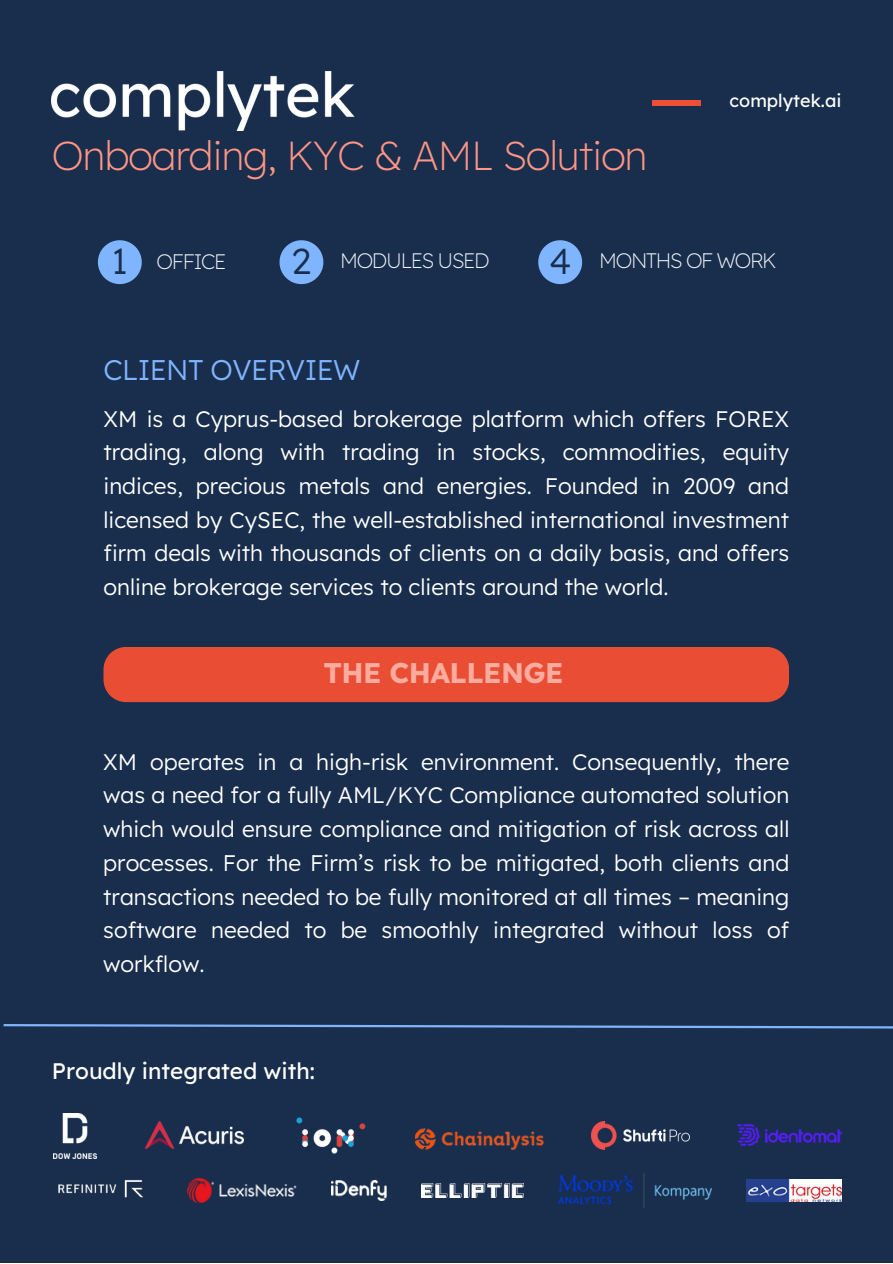
<style>
.page{position:relative;width:893px;height:1264px;background:#fff}
.page>*{position:absolute;margin:0;border:0;box-sizing:border-box;transform-origin:0 0}
.t1{font:200 40.5px "Lexend";letter-spacing:-.02em;color:#ff9584}
.t2{font:300 36px "Lexend";color:#192e4c}
.t3{font:300 28.5px "Lexend";letter-spacing:-.02em;color:#7fb4ff}
.t4{font:700 28.5px "Lexend";letter-spacing:-.02em;color:#fcac9f}
.t5{font:300 22.5px/33.8px "Lexend";color:#fff;text-align:justify}
.t6{font:22.5px "Lexend";color:#fff}
.t7{font:200 21px "Lexend";letter-spacing:-.06em;color:#eef4f8}
.t8{font:18px "Lexend Deca";color:#fff}
</style>
<div class="page">
<div style="left:0;top:0;width:892px;height:1262px;background:#192e4c"></div>
<img style="left:52px;top:72px;width:302px;height:58px">
<div style="left:652px;top:100px;width:48px;height:5px;background:#ee4e34"></div>
<img style="left:58px;top:1180px;width:85px;height:18px">
<img style="left:416px;top:1128px;width:127px;height:22px">
<img style="left:187px;top:1178px;width:109px;height:24px">
<img style="left:331px;top:1180px;width:55px;height:20px">
<img style="left:296px;top:1117px;width:70px;height:37px">
<img style="left:53px;top:1113px;width:44px;height:44px">
<img style="left:591px;top:1121px;width:98px;height:28px">
<img style="left:737px;top:1124px;width:104px;height:21px">
<img style="left:421px;top:1183px;width:103px;height:14px">
<img style="left:746px;top:1179px;width:95px;height:22px">
<svg style="left:3px;top:1024px;width:889px;height:5px"></svg>
<img style="left:179px;top:1125px;width:64px;height:20px">
<img style="left:145px;top:1121px;width:30px;height:27px">
<img style="left:558px;top:1173px;width:153px;height:34px">
<div style="left:103px;top:647px;width:686px;height:55px;background:#e94e35"></div>
<svg style="left:98px;top:240px;width:44px;height:44px"></svg>
<svg style="left:279px;top:240px;width:44px;height:44px"></svg>
<svg style="left:538px;top:240px;width:44px;height:44px"></svg>
<p class="t1" style="left:52px;top:129px;width:597px">Onboarding, KYC &amp; AML Solution</p>
<p class="t8" style="left:729px;top:89px;width:113px">complytek.ai</p>
<p class="t2" style="left:111px;top:238px;width:18px">1</p>
<p class="t7" style="left:157px;top:247px;width:71px">OFFICE</p>
<p class="t2" style="left:291px;top:238px;width:21px">2</p>
<p class="t7" style="left:340px;top:247px;width:151px">MODULES USED</p>
<p class="t2" style="left:549px;top:238px;width:24px">4</p>
<p class="t7" style="left:599px;top:247px;width:178px">MONTHS OF WORK</p>
<p class="t3" style="left:103px;top:351px;width:258px">CLIENT OVERVIEW</p>
<p class="t5" style="left:103px;top:401px;width:687px">XM is a Cyprus-based brokerage platform which offers FOREX trading, along with trading in stocks, commodities, equity indices, precious metals and energies. Founded in 2009 and licensed by CySEC, the well-established international investment firm deals with thousands of clients on a daily basis, and offers online brokerage services to clients around the world.</p>
<p class="t4" style="left:323px;top:654px;width:241px">THE CHALLENGE</p>
<p class="t5" style="left:103px;top:744px;width:687px">XM operates in a high-risk environment. Consequently, there was a need for a fully AML/KYC Compliance automated solution which would ensure compliance and mitigation of risk across all processes. For the Firm’s risk to be mitigated, both clients and transactions needed to be fully monitored at all times – meaning software needed to be smoothly integrated without loss of workflow.</p>
<p class="t6" style="left:52px;top:1056px;width:265px">Proudly integrated with:</p>
</div>
